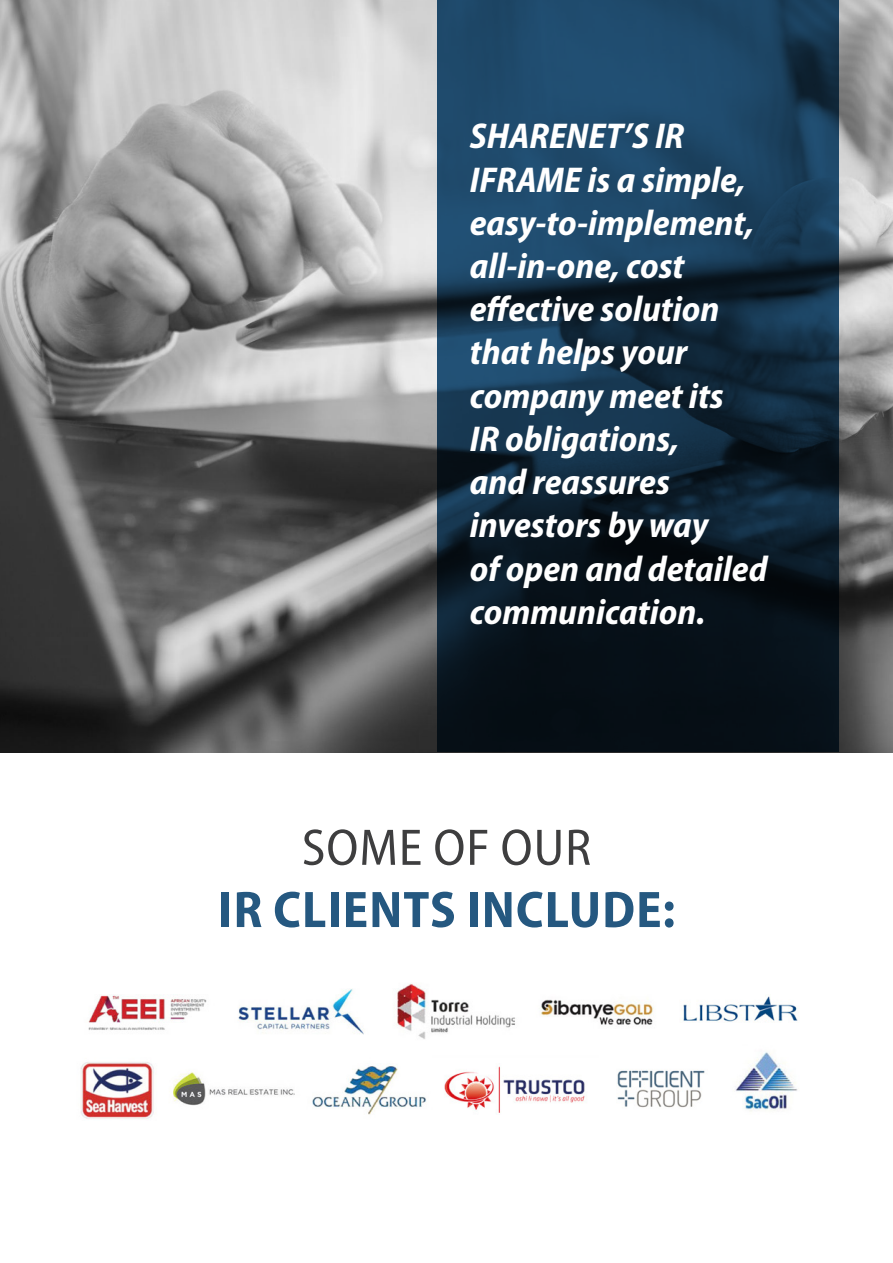
<style>
.page{position:relative;width:893px;height:1263px;background:#fff}
.page>*{position:absolute;margin:0;border:0;box-sizing:border-box;transform-origin:0 0}
.t1{font:700 semi-condensed 51.9px "Myriad Pro";letter-spacing:.02em;color:#255880}
.t2{font:semi-condensed 51.9px "Myriad Pro";letter-spacing:.02em;color:#3e3e3f}
.t3{font:italic 700 semi-condensed 36px/43.2px "Myriad Pro";color:#fff}
</style>
<div class="page">
<img style="left:0;top:0;width:893px;height:753px">
<svg style="left:437px;top:0;width:402px;height:752px;background:#122d42"></svg>
<img style="left:80px;top:983px;width:718px;height:136px">
<p class="t3" style="left:470px;top:114px;width:286px">SHARENET’S IR<br>IFRAME is a simple, easy-to-implement, all-in-one, cost effective solution that helps your</p>
<p class="t3" style="left:470px;top:373px;width:255px">company meet its<br>IR obligations,</p>
<p class="t3" style="left:470px;top:459px;width:299px">and reassures investors by way<br>of open and detailed communication.</p>
<p class="t2" style="left:302px;top:816px;width:291px">SOME OF OUR</p>
<p class="t1" style="left:218px;top:876px;width:458px">IR CLIENTS INCLUDE:</p>
</div>
